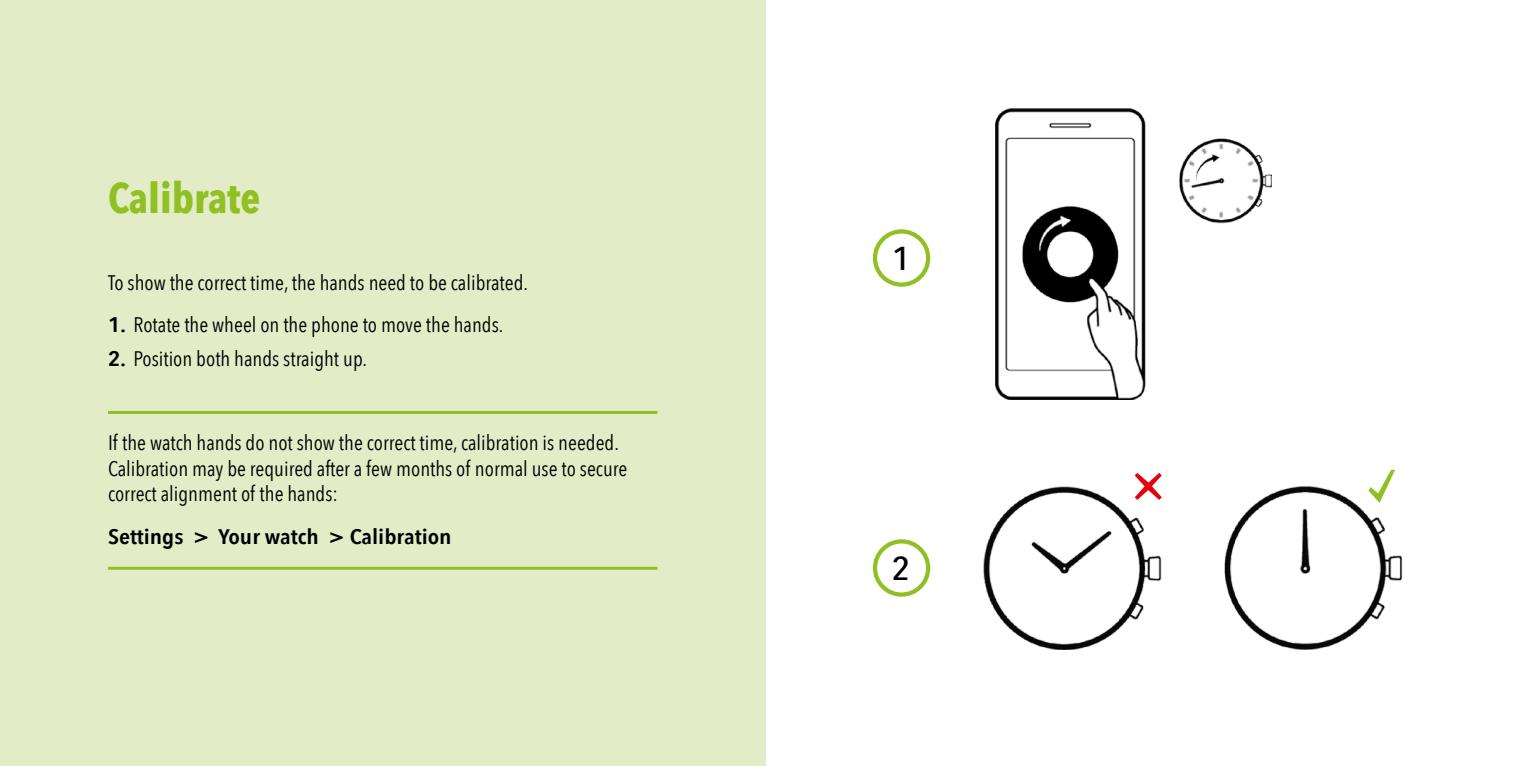
<style>
.page{position:relative;width:1531px;height:766px;background:#fff}
.page>*{position:absolute;margin:0;border:0;box-sizing:border-box;transform-origin:0 0}
.t1{font:700 42px "Avenir Next Condensed";color:#91c025}
.t2{font:500 33px "Avenir Next Condensed";color:#000;scale:1.17 1}
.t3{font:21px/25.2px "Avenir Next Condensed";color:#000}
.t4{font:600 21px "Avenir Next Condensed";color:#000;scale:1.17 1}
.s1{font-weight:600}
</style>
<div class="page">
<div style="left:0;top:0;width:765px;height:765px;background:#e2ecc7"></div>
<div style="left:873px;top:229px;width:57px;height:58px;border:4px solid #91c025;border-radius:50%"></div>
<div style="left:873px;top:539px;width:57px;height:57px;border:4px solid #91c025;border-radius:50%"></div>
<img style="left:995px;top:108px;width:277px;height:292px">
<img style="left:983px;top:486px;width:420px;height:163px">
<svg style="left:1134px;top:473px;width:28px;height:27px"></svg>
<svg style="left:1368px;top:469px;width:27px;height:34px"></svg>
<hr style="left:108px;top:566px;width:549px;height:3px;background:#91c025">
<hr style="left:108px;top:411px;width:549px;height:3px;background:#91c025">
<h1 class="t1" style="left:108px;top:173px;width:154px">Calibrate</h1>
<p class="t3" style="left:108px;top:269px;width:421px">To show the correct time, the hands need to be calibrated.</p>
<p class="t3" style="left:108px;top:311px;width:397px"><span class="s1">1.</span> Rotate the wheel on the phone to move the hands.</p>
<p class="t3" style="left:108px;top:344px;width:261px"><span class="s1">2.</span> Position both hands straight up.</p>
<p class="t3" style="left:108px;top:429px;width:521px">If the watch hands do not show the correct time, calibration is needed.<br>Calibration may be required after a few months of normal use to secure correct alignment of the hands:</p>
<p class="t4" style="left:108px;top:518px;width:295px">Settings &gt; Your watch &gt; Calibration</p>
<h2 class="t2" style="left:892px;top:238px;width:17px">1</h2>
<h2 class="t2" style="left:892px;top:548px;width:17px">2</h2>
</div>
